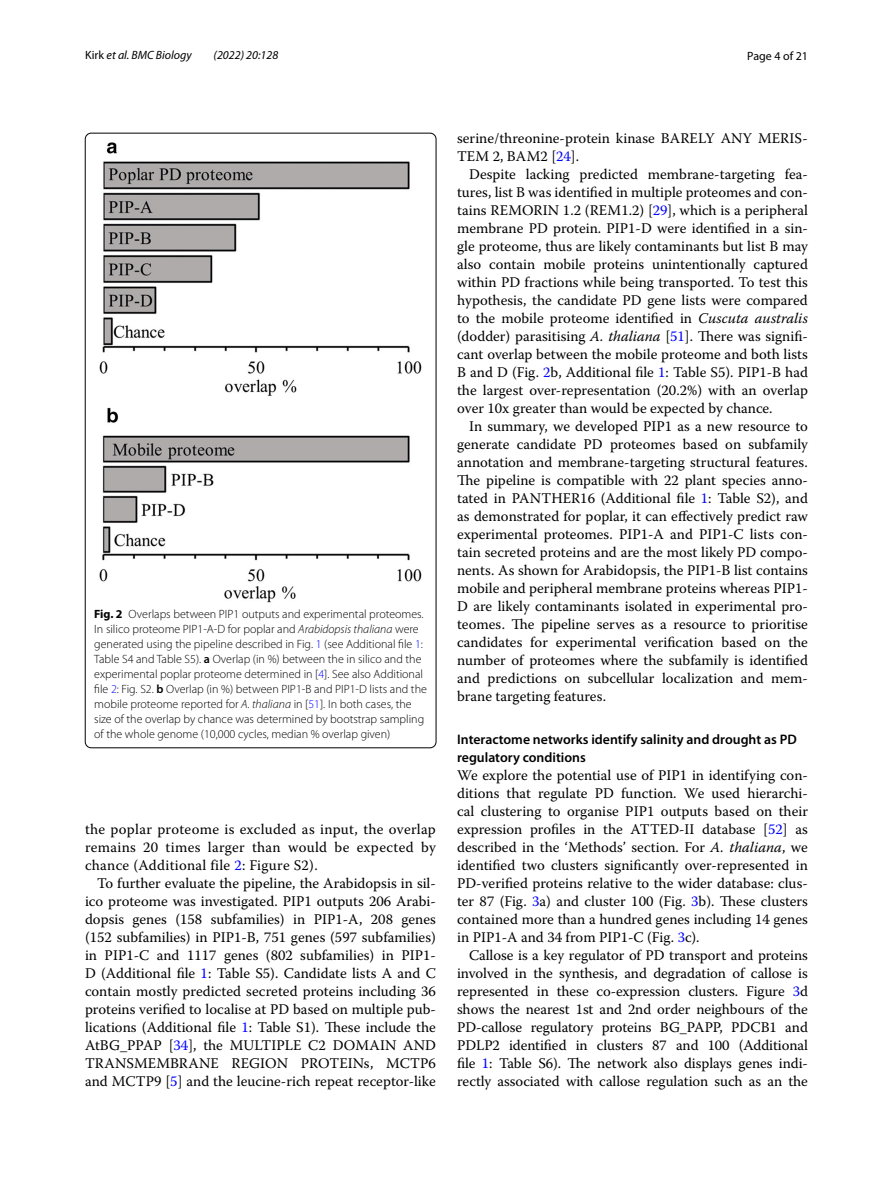
<style>
.page{position:relative;width:893px;height:1187px;background:#fff}
.page>*{position:absolute;margin:0;border:0;box-sizing:border-box;transform-origin:0 0}
.t1{font:14.7px/18px "Warnock Pro";color:#000;text-align:justify}
.t2{font:600 13.8px/18px "Myriad Pro";color:#000}
.t3{font:300 12px/15px "Myriad Pro";color:#000}
.t4{font:italic 12px "Myriad Pro";color:#000}
.t5{font:12px "Myriad Pro";color:#000}
.s1{font-style:normal}
.s2{font-weight:700}
.s3{font-style:italic}
.s4{color:#00f}
.s5{font-weight:600}
</style>
<div class="page">
<img style="left:100px;top:142px;width:322px;height:460px">
<p class="t4" style="left:85px;top:48px;width:108px"><span class="s1">Kirk</span> et al. BMC Biology</p>
<p class="t4" style="left:214px;top:48px;width:66px">(2022) 20:128</p>
<p class="t5" style="left:747px;top:48px;width:62px">Page 4 of 21</p>
<p class="t3" style="left:94px;top:606px;width:334px"><span class="s2">Fig. 2</span> Overlaps between PIP1 outputs and experimental proteomes.<br>In silico proteome PIP1-A-D for poplar and <span class="s3">Arabidopsis thaliana</span> were generated using the pipeline described in Fig. <span class="s4">1</span> (see Additional file <span class="s4">1</span>:<br>Table S4 and Table S5). <span class="s5">a</span> Overlap (in %) between the in silico and the experimental poplar proteome determined in [<span class="s4">4</span>]. See also Additional file <span class="s4">2</span>: Fig. S2. <span class="s5">b</span> Overlap (in %) between PIP1-B and PIP1-D lists and the mobile proteome reported for <span class="s3">A. thaliana</span> in [<span class="s4">51</span>]. In both cases, the size of the overlap by chance was determined by bootstrap sampling of the whole genome (10,000 cycles, median % overlap given)</p>
<p class="t1" style="left:85px;top:819px;width:352px">the poplar proteome is excluded as input, the overlap remains 20 times larger than would be expected by chance (Additional file <span class="s4">2</span>: Figure S2).</p>
<p class="t1" style="left:85px;top:873px;width:352px;text-indent:12px">To further evaluate the pipeline, the Arabidopsis in sil&shy;ico proteome was investigated. PIP1 outputs 206 Arabi&shy;dopsis genes (158 subfamilies) in PIP1-A, 208 genes (152 subfamilies) in PIP1-B, 751 genes (597 subfamilies) in PIP1-C and 1117 genes (802 subfamilies) in PIP1- D (Additional file <span class="s4">1</span>: Table S5). Candidate lists A and C contain mostly predicted secreted proteins including 36 proteins verified to localise at PD based on multiple pub&shy;lications (Additional file <span class="s4">1</span>: Table S1). These include the AtBG_PPAP [<span class="s4">34</span>], the MULTIPLE C2 DOMAIN AND TRANSMEMBRANE REGION PROTEINs, MCTP6 and MCTP9 [<span class="s4">5</span>] and the leucine-rich repeat receptor-like</p>
<p class="t1" style="left:457px;top:128px;width:352px">serine/threonine-protein kinase BARELY ANY MERIS-<br>TEM 2, BAM2 [<span class="s4">24</span>].</p>
<p class="t1" style="left:457px;top:164px;width:352px;text-indent:12px">Despite lacking predicted membrane-targeting fea&shy;tures, list B was identified in multiple proteomes and con&shy;tains REMORIN 1.2 (REM1.2) [<span class="s4">29</span>], which is a peripheral membrane PD protein. PIP1-D were identified in a sin&shy;gle proteome, thus are likely contaminants but list B may also contain mobile proteins unintentionally captured within PD fractions while being transported. To test this hypothesis, the candidate PD gene lists were compared to the mobile proteome identified in <span class="s3">Cuscuta australis </span>(dodder) parasitising <span class="s3">A. thaliana</span> [<span class="s4">51</span>]. There was signifi&shy;cant overlap between the mobile proteome and both lists B and D (Fig. <span class="s4">2</span>b, Additional file <span class="s4">1</span>: Table S5). PIP1-B had the largest over-representation (20.2%) with an overlap over 10x greater than would be expected by chance.</p>
<p class="t1" style="left:457px;top:416px;width:352px;text-indent:12px">In summary, we developed PIP1 as a new resource to generate candidate PD proteomes based on subfamily annotation and membrane-targeting structural features.<br>The pipeline is compatible with 22 plant species anno&shy;tated in PANTHER16 (Additional file <span class="s4">1</span>: Table S2), and as demonstrated for poplar, it can effectively predict raw experimental proteomes. PIP1-A and PIP1-C lists con&shy;tain secreted proteins and are the most likely PD compo&shy;nents. As shown for Arabidopsis, the PIP1-B list contains mobile and peripheral membrane proteins whereas PIP1- D are likely contaminants isolated in experimental pro&shy;teomes. The pipeline serves as a resource to prioritise candidates for experimental verification based on the number of proteomes where the subfamily is identified and predictions on subcellular localization and mem&shy;brane targeting features.</p>
<p class="t2" style="left:457px;top:730px;width:341px">Interactome networks identify salinity and drought as PD regulatory conditions</p>
<p class="t1" style="left:457px;top:766px;width:352px">We explore the potential use of PIP1 in identifying con&shy;ditions that regulate PD function. We used hierarchi&shy;cal clustering to organise PIP1 outputs based on their expression profiles in the ATTED-II database [<span class="s4">52</span>] as described in the ‘Methods’ section. For <span class="s3">A. thaliana</span>, we identified two clusters significantly over-represented in PD-verified proteins relative to the wider database: clus&shy;ter 87 (Fig. <span class="s4">3</span>a) and cluster 100 (Fig. <span class="s4">3</span>b). These clusters contained more than a hundred genes including 14 genes in PIP1-A and 34 from PIP1-C (Fig. <span class="s4">3</span>c).</p>
<p class="t1" style="left:457px;top:946px;width:352px;text-indent:12px">Callose is a key regulator of PD transport and proteins involved in the synthesis, and degradation of callose is represented in these co-expression clusters. Figure <span class="s4">3</span>d shows the nearest 1st and 2nd order neighbours of the PD-callose regulatory proteins BG_PAPP, PDCB1 and PDLP2 identified in clusters 87 and 100 (Additional file <span class="s4">1</span>: Table S6). The network also displays genes indi&shy;rectly associated with callose regulation such as an the</p>
</div>
